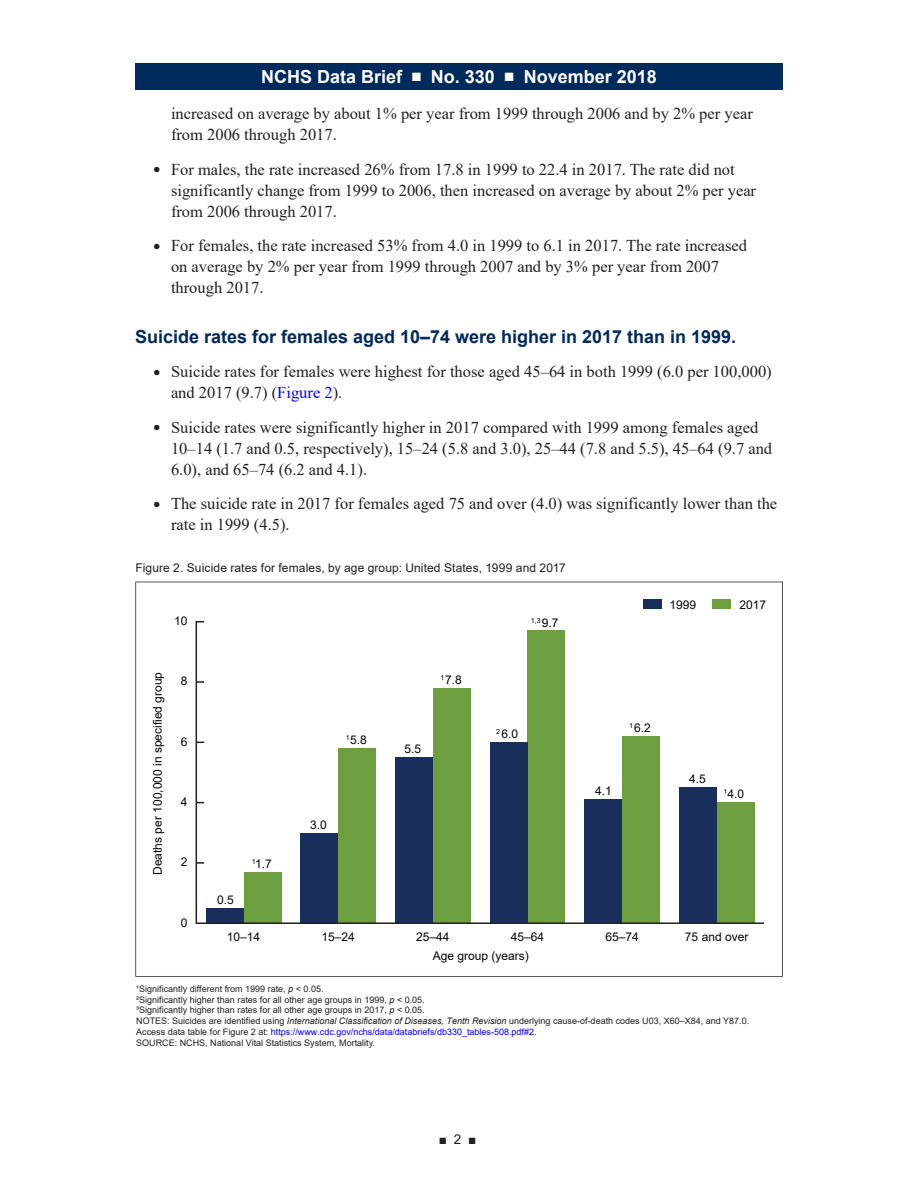
<style>
.page{position:relative;width:918px;height:1188px;background:#fff}
.page>*{position:absolute;margin:0;border:0;box-sizing:border-box;transform-origin:0 0}
.t1{font:700 18px "Arial";color:#00295c}
.t2{font:700 18px "Arial";color:#fff}
.t3{font:16.5px/21px "Times New Roman";color:#231f20}
.t4{font:13.5px "Arial";color:#231f20}
.t5{font:12px "Arial";color:#050504}
.t6{font:12px "Arial";letter-spacing:.01em;color:#211e1e}
.t7{font:9px/10.8px "Arial";color:#211e1e}
.t8{font:7.05px "Arial";color:#050504}
.s1{font-size:12.3px}
.s2{color:#00f}
.s3{font-size:12px}
.s4{font-style:italic}
</style>
<div class="page">
<div style="left:135px;top:63px;width:648px;height:27px;background:#00295c"></div>
<svg style="left:135px;top:582px;width:648px;height:395px"></svg>
<hr style="left:196px;top:622px;width:1px;height:301px;background:#231f20">
<svg style="left:197px;top:862px;width:7px;height:2px"></svg>
<svg style="left:197px;top:681px;width:7px;height:2px"></svg>
<div style="left:244px;top:872px;width:37px;height:51px;background:#6d9f41"></div>
<div style="left:338px;top:748px;width:38px;height:175px;background:#6d9f41"></div>
<div style="left:433px;top:688px;width:38px;height:235px;background:#6d9f41"></div>
<div style="left:527px;top:631px;width:38px;height:292px;background:#6d9f41"></div>
<div style="left:622px;top:736px;width:38px;height:187px;background:#6d9f41"></div>
<div style="left:717px;top:803px;width:38px;height:120px;background:#6d9f41"></div>
<div style="left:206px;top:908px;width:38px;height:15px;background:#192e5a"></div>
<div style="left:300px;top:833px;width:38px;height:90px;background:#192e5a"></div>
<div style="left:395px;top:757px;width:38px;height:166px;background:#192e5a"></div>
<div style="left:490px;top:742px;width:37px;height:181px;background:#192e5a"></div>
<div style="left:584px;top:800px;width:38px;height:123px;background:#192e5a"></div>
<div style="left:679px;top:788px;width:38px;height:135px;background:#192e5a"></div>
<hr style="left:196px;top:922px;width:568px;height:2px;background:#231f20">
<p class="t2" style="left:261px;top:64px;width:397px">NCHS Data Brief ■ No. 330 ■ November 2018</p>
<p class="t3" style="left:171px;top:103px;width:583px">increased on average by about 1% per year from 1999 through 2006 and by 2% per year from 2006 through 2017.</p>
<p class="t3" style="left:171px;top:158px;width:587px;text-indent:-18px"><span class="s1">●</span> For males, the rate increased 26% from 17.8 in 1999 to 22.4 in 2017. The rate did not significantly change from 1999 to 2006, then increased on average by about 2% per year from 2006 through 2017.</p>
<p class="t3" style="left:171px;top:235px;width:578px;text-indent:-18px"><span class="s1">●</span> For females, the rate increased 53% from 4.0 in 1999 to 6.1 in 2017. The rate increased on average by 2% per year from 1999 through 2007 and by 3% per year from 2007 through 2017.</p>
<h2 class="t1" style="left:135px;top:324px;width:603px">Suicide rates for females aged 10–74 were higher in 2017 than in 1999.</h2>
<p class="t3" style="left:171px;top:361px;width:602px;text-indent:-18px"><span class="s1">●</span> Suicide rates for females were highest for those aged 45–64 in both 1999 (6.0 per 100,000) and 2017 (9.7) (<span class="s2">Figure 2</span>).</p>
<p class="t3" style="left:171px;top:416px;width:603px;text-indent:-18px"><span class="s1">●</span> Suicide rates were significantly higher in 2017 compared with 1999 among females aged<br>10–14 (1.7 and 0.5, respectively), 15–24 (5.8 and 3.0), 25–44 (7.8 and 5.5), 45–64 (9.7 and<br>6.0), and 65–74 (6.2 and 4.1).</p>
<p class="t3" style="left:171px;top:493px;width:608px;text-indent:-18px"><span class="s1">●</span> The suicide rate in 2017 for females aged 75 and over (4.0) was significantly lower than the rate in 1999 (4.5).</p>
<p class="t6" style="left:135px;top:559px;width:432px">Figure 2. Suicide rates for females, by age group: United States, 1999 and 2017</p>
<p class="t5" style="left:174px;top:613px;width:15px">10</p>
<p class="t5" style="left:149px;top:875px;width:204px;rotate:-90deg">Deaths per 100,000 in specified group</p>
<p class="t5" style="left:181px;top:673px;width:8px">8</p>
<p class="t5" style="left:181px;top:733px;width:8px">6</p>
<p class="t5" style="left:181px;top:794px;width:8px">4</p>
<p class="t5" style="left:181px;top:854px;width:8px">2</p>
<p class="t5" style="left:181px;top:914px;width:8px">0</p>
<p class="t5" style="left:217px;top:891px;width:18px">0.5</p>
<p class="t5" style="left:252px;top:855px;width:22px"><sup>1</sup>1.7</p>
<p class="t5" style="left:346px;top:732px;width:22px"><sup>1</sup>5.8</p>
<p class="t5" style="left:310px;top:816px;width:18px">3.0</p>
<p class="t5" style="left:441px;top:671px;width:23px"><sup>1</sup>7.8</p>
<p class="t5" style="left:405px;top:741px;width:18px">5.5</p>
<p class="t8" style="left:531px;top:615px;width:29px">1,3 <span class="s3">9.7</span></p>
<p class="t5" style="left:496px;top:726px;width:23px"><sup>2</sup> 6.0</p>
<p class="t5" style="left:669px;top:596px;width:28px">1999</p>
<p class="t5" style="left:739px;top:596px;width:28px">2017</p>
<p class="t5" style="left:629px;top:720px;width:23px"><sup>1</sup>6.2</p>
<p class="t5" style="left:595px;top:783px;width:18px">4.1</p>
<p class="t5" style="left:689px;top:771px;width:18px">4.5</p>
<p class="t5" style="left:724px;top:786px;width:22px"><sup>1</sup>4.0</p>
<p class="t5" style="left:227px;top:929px;width:35px">10–14</p>
<p class="t5" style="left:322px;top:929px;width:35px">15–24</p>
<p class="t5" style="left:416px;top:929px;width:35px">25–44</p>
<p class="t5" style="left:511px;top:929px;width:35px">45–64</p>
<p class="t5" style="left:605px;top:929px;width:35px">65–74</p>
<p class="t5" style="left:685px;top:929px;width:65px">75 and over</p>
<p class="t5" style="left:433px;top:948px;width:98px">Age group (years)</p>
<p class="t7" style="left:136px;top:983px;width:614px">¹Significantly different from 1999 rate, <span class="s4">p</span> &lt; 0.05.<br>²Significantly higher than rates for all other age groups in 1999, <span class="s4">p</span> &lt; 0.05.<br>³Significantly higher than rates for all other age groups in 2017, <span class="s4">p</span> &lt; 0.05.<br>NOTES: Suicides are identified using <span class="s4">International Classification of Diseases, Tenth Revision</span> underlying cause-of-death codes U03, X60–X84, and Y87.0.<br>Access data table for Figure 2 at: <span class="s2">https://www.cdc.gov/nchs/data/databriefs/db330_tables-508.pdf#2</span>.<br>SOURCE: NCHS, National Vital Statistics System, Mortality.</p>
<p class="t4" style="left:439px;top:1130px;width:39px">■ 2 ■</p>
</div>
